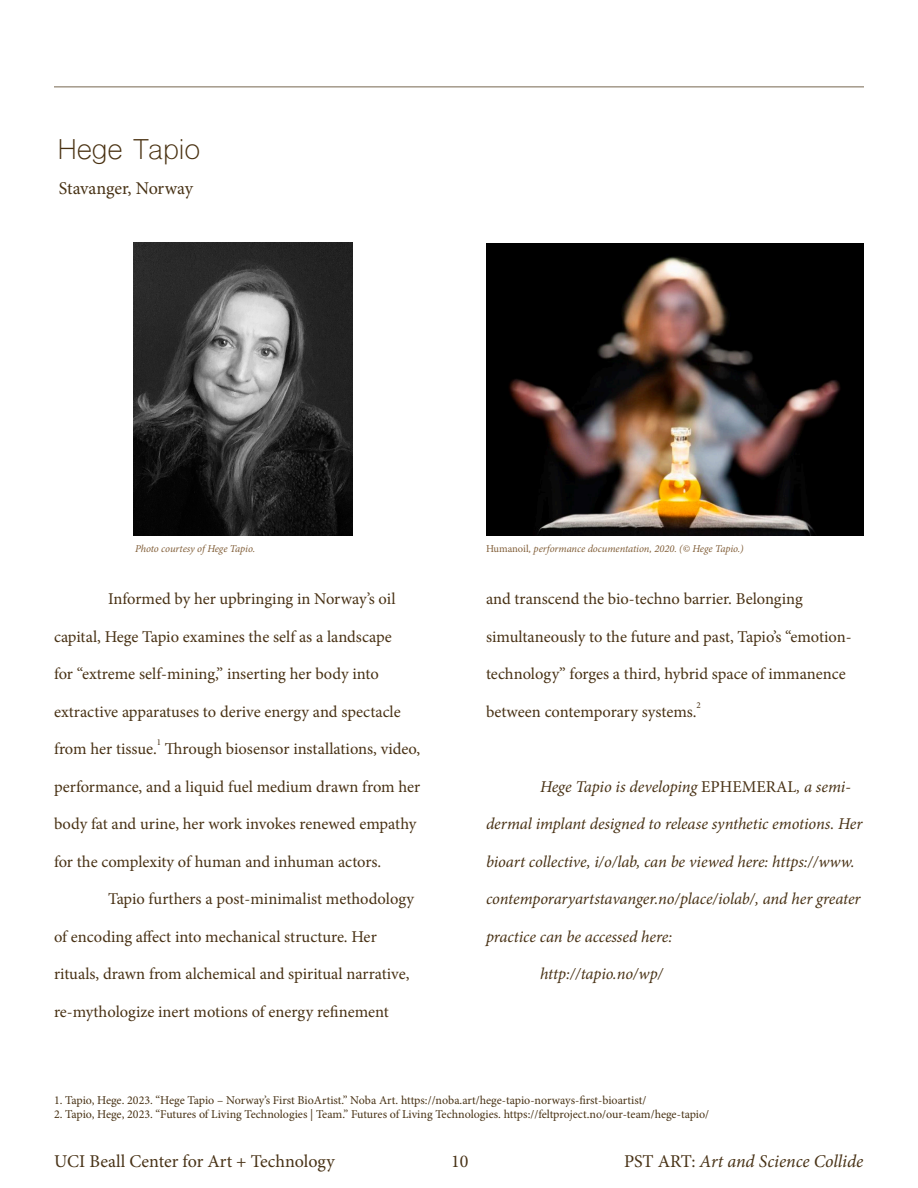
<style>
.page{position:relative;width:918px;height:1188px;background:#fff}
.page>*{position:absolute;margin:0;border:0;box-sizing:border-box;transform-origin:0 0}
.t1{font:27px "Shree Dev 0714";color:#493111}
.t2{font:18px "Minion Pro";color:#483216}
.t3{font:italic 18px "Minion Pro";letter-spacing:-.005em;color:#483216}
.t4{font:18px "Minion Pro";letter-spacing:-.01em;color:#483215}
.t5{font:16.5px "Minion Pro";color:#483114}
.t6{font:italic 16.5px "Minion Pro";letter-spacing:-.005em;color:#483114}
.t7{font:12px "Minion Pro";letter-spacing:-.005em;color:#483215}
.t8{font:italic 10.5px "Minion Pro";letter-spacing:-.01em;color:#815e38}
.t9{font:9px "Minion Pro";color:#483114}
.s1{font-style:normal}
</style>
<div class="page">
<img style="left:486px;top:243px;width:378px;height:293px">
<img style="left:134px;top:243px;width:218px;height:293px">
<hr style="left:54px;top:86px;width:810px;height:2px;background:#483215">
<p class="t1" style="left:58px;top:133px;width:144px">Hege Tapio</p>
<p class="t4" style="left:59px;top:176px;width:136px">Stavanger, Norway</p>
<p class="t8" style="left:135px;top:542px;width:122px">Photo courtesy of Hege Tapio.</p>
<p class="t8" style="left:486px;top:542px;width:259px"><span class="s1">Humanoil</span>, performance documentation, 2020. (© Hege Tapio.)</p>
<p class="t5" style="left:108px;top:588px;width:289px">Informed by her upbringing in Norway’s oil</p>
<p class="t5" style="left:54px;top:626px;width:339px">capital, Hege Tapio examines the self as a landscape</p>
<p class="t5" style="left:54px;top:663px;width:326px">for “extreme self-mining,” inserting her body into</p>
<p class="t5" style="left:54px;top:701px;width:348px">extractive apparatuses to derive energy and spectacle</p>
<p class="t5" style="left:54px;top:738px;width:104px">from her tissue.</p>
<p class="t9" style="left:157px;top:737px;width:6px">1</p>
<p class="t5" style="left:165px;top:738px;width:257px">Through biosensor installations, video,</p>
<p class="t5" style="left:54px;top:776px;width:368px">performance, and a liquid fuel medium drawn from her</p>
<p class="t5" style="left:54px;top:813px;width:364px">body fat and urine, her work invokes renewed empathy</p>
<p class="t5" style="left:54px;top:851px;width:329px">for the complexity of human and inhuman actors.</p>
<p class="t5" style="left:108px;top:888px;width:308px">Tapio furthers a post-minimalist methodology</p>
<p class="t5" style="left:54px;top:926px;width:324px">of encoding affect into mechanical structure. Her</p>
<p class="t5" style="left:54px;top:963px;width:357px">rituals, drawn from alchemical and spiritual narrative,</p>
<p class="t5" style="left:54px;top:1001px;width:336px">re-mythologize inert motions of energy refinement</p>
<p class="t5" style="left:486px;top:588px;width:318px">and transcend the bio-techno barrier. Belonging</p>
<p class="t5" style="left:486px;top:626px;width:367px">simultaneously to the future and past, Tapio’s “emotion-</p>
<p class="t5" style="left:486px;top:663px;width:361px">technology” forges a third, hybrid space of immanence</p>
<p class="t5" style="left:486px;top:701px;width:212px">between contemporary systems.</p>
<p class="t9" style="left:697px;top:699px;width:6px">2</p>
<p class="t6" style="left:540px;top:775px;width:312px">Hege Tapio is developing <span class="s1">EPHEMERAL</span>, a semi-</p>
<p class="t6" style="left:486px;top:813px;width:378px">dermal implant designed to release synthetic emotions. Her</p>
<p class="t6" style="left:486px;top:850px;width:370px">bioart collective, i/o/lab, can be viewed here: https://www.</p>
<p class="t6" style="left:486px;top:888px;width:376px">contemporaryartstavanger.no/place/iolab/, and her greater</p>
<p class="t6" style="left:486px;top:925px;width:188px">practice can be accessed here:</p>
<p class="t6" style="left:540px;top:963px;width:125px">http://tapio.no/wp/</p>
<p class="t7" style="left:54px;top:1092px;width:594px">1. Tapio, Hege. 2023. “Hege Tapio – Norway’s First BioArtist.” Noba Art. https://noba.art/hege-tapio-norways-first-bioartist/</p>
<p class="t7" style="left:54px;top:1106px;width:657px">2. Tapio, Hege, 2023. “Futures of Living Technologies | Team.” Futures of Living Technologies. https://feltproject.no/our-team/hege-tapio/</p>
<p class="t2" style="left:54px;top:1150px;width:282px">UCI Beall Center for Art + Technology</p>
<p class="t2" style="left:451px;top:1150px;width:19px">10</p>
<p class="t3" style="left:624px;top:1149px;width:241px"><span class="s1">PST ART:</span> Art and Science Collide</p>
</div>
